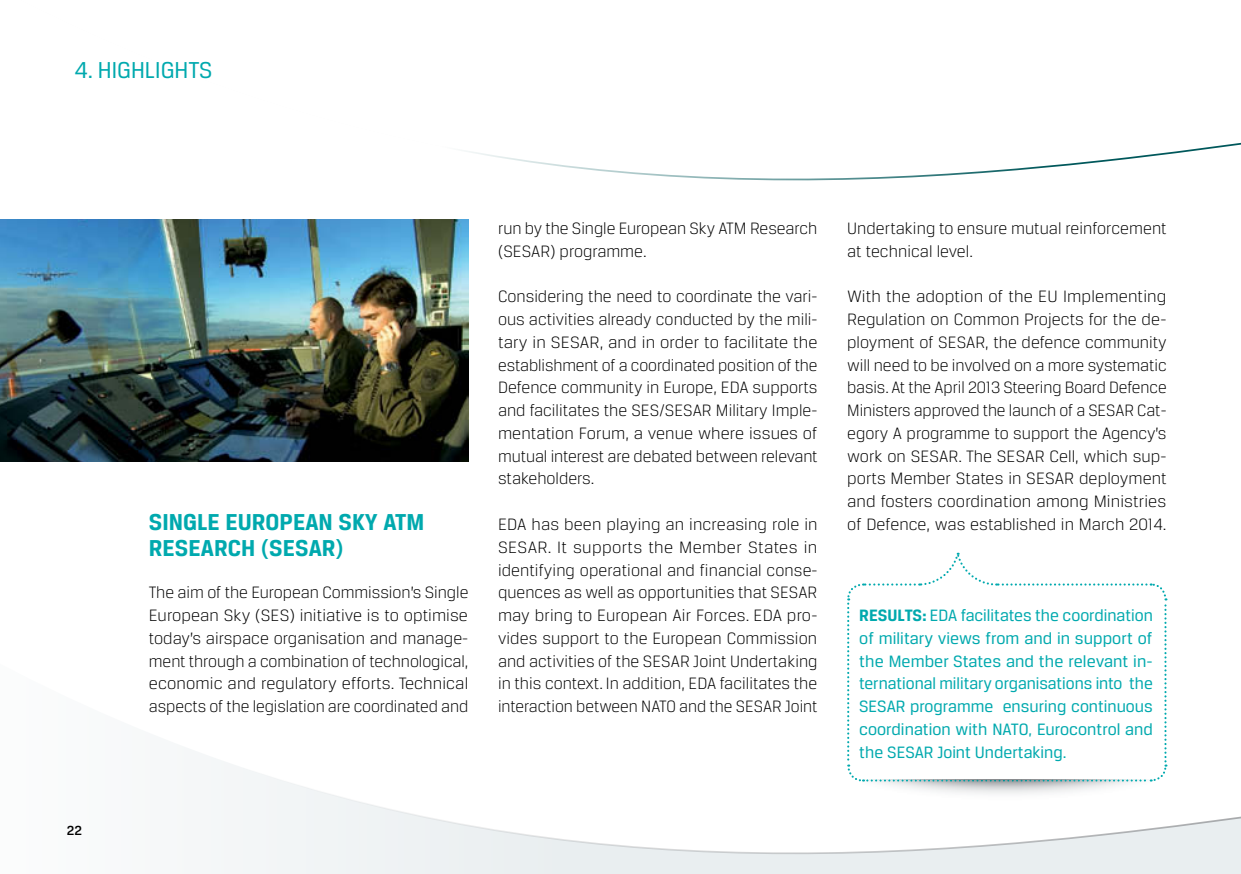
<style>
.page{position:relative;width:1241px;height:874px;background:#fff}
.page>*{position:absolute;margin:0;border:0;box-sizing:border-box;transform-origin:0 0}
.t1{font:700 24.5px "Breuer Text";color:#00a9ae}
.t2{font:24.5px "Breuer Text";color:#00a9ae}
.t3{font:300 17.5px/22.8px "Breuer Text";color:#000;text-align:justify}
.t4{font:17.5px/22.8px "Breuer Text";color:#00a9ae;text-align:justify}
.t5{font:700 17.5px "Breuer Text";color:#00a9ae}
.t6{font:500 14px "Breuer Text";color:#000}
.s1{font-weight:700}
</style>
<div class="page">
<svg style="left:466px;top:143px;width:774px;height:38px"></svg>
<img style="left:0;top:220px;width:468px;height:241px">
<svg style="left:847px;top:552px;width:320px;height:95px"></svg>
<svg style="left:211px;top:647px;width:1029px;height:226px"></svg>
<h1 class="t2" style="left:74px;top:57px;width:139px">4. HIGHLIGHTS</h1>
<p class="t6" style="left:67px;top:822px;width:17px">22</p>
<h1 class="t1" style="left:149px;top:508px;width:26px">SINGLE</h1>
<h1 class="t1" style="left:225px;top:508px;width:27px">EUROPEAN</h1>
<h1 class="t1" style="left:338px;top:508px;width:87px">SKY ATM</h1>
<h1 class="t1" style="left:149px;top:534px;width:28px">RESEARCH</h1>
<h1 class="t1" style="left:261px;top:534px;width:84px">(SESAR)</h1>
<p class="t3" style="left:149px;top:580px;width:321px">The aim of the European Commission’s Single European Sky (SES) initiative is to optimise today’s airspace organisation and manage&shy;ment through a combination of technological, economic and regulatory efforts. Technical aspects of the legislation are coordinated and</p>
<p class="t3" style="left:498px;top:216px;width:320px">run by the Single European Sky ATM Research (SESAR) programme.</p>
<p class="t3" style="left:498px;top:285px;width:321px">Considering the need to coordinate the vari&shy;ous activities already conducted by the mili&shy;tary in SESAR, and in order to facilitate the establishment of a coordinated position of the Defence community in Europe, EDA supports and facilitates the SES/SESAR Military Imple&shy;mentation Forum, a venue where issues of mutual interest are debated between relevant stakeholders.</p>
<p class="t3" style="left:498px;top:512px;width:321px">EDA has been playing an increasing role in SESAR. It supports the Member States in identifying operational and financial conse&shy;quences as well as opportunities that SESAR may bring to European Air Forces. EDA pro&shy;vides support to the European Commission and activities of the SESAR Joint Undertaking in this context. In addition, EDA facilitates the interaction between NATO and the SESAR Joint</p>
<p class="t3" style="left:847px;top:216px;width:321px">Undertaking to ensure mutual reinforcement at technical level.</p>
<p class="t3" style="left:847px;top:285px;width:321px">With the adoption of the EU Implementing Regulation on Common Projects for the de&shy;ployment of SESAR, the defence community will need to be involved on a more systematic basis. At the April 2013 Steering Board Defence Ministers approved the launch of a SESAR Cat&shy;egory A programme to support the Agency’s work on SESAR. The SESAR Cell, which sup&shy;ports Member States in SESAR deployment and fosters coordination among Ministries of Defence, was established in March 2014.</p>
<p class="t4" style="left:859px;top:603px;width:295px;text-indent:46px"><span class="s1">TS:</span> EDA facilitates the coordination of military views from and in support of the Member States and the relevant in&shy;ternational military organisations into the SESAR programme ensuring continuous coordination with NATO, Eurocontrol and the SESAR Joint Undertaking.</p>
<p class="t5" style="left:859px;top:605px;width:20px">RESUL</p>
</div>
